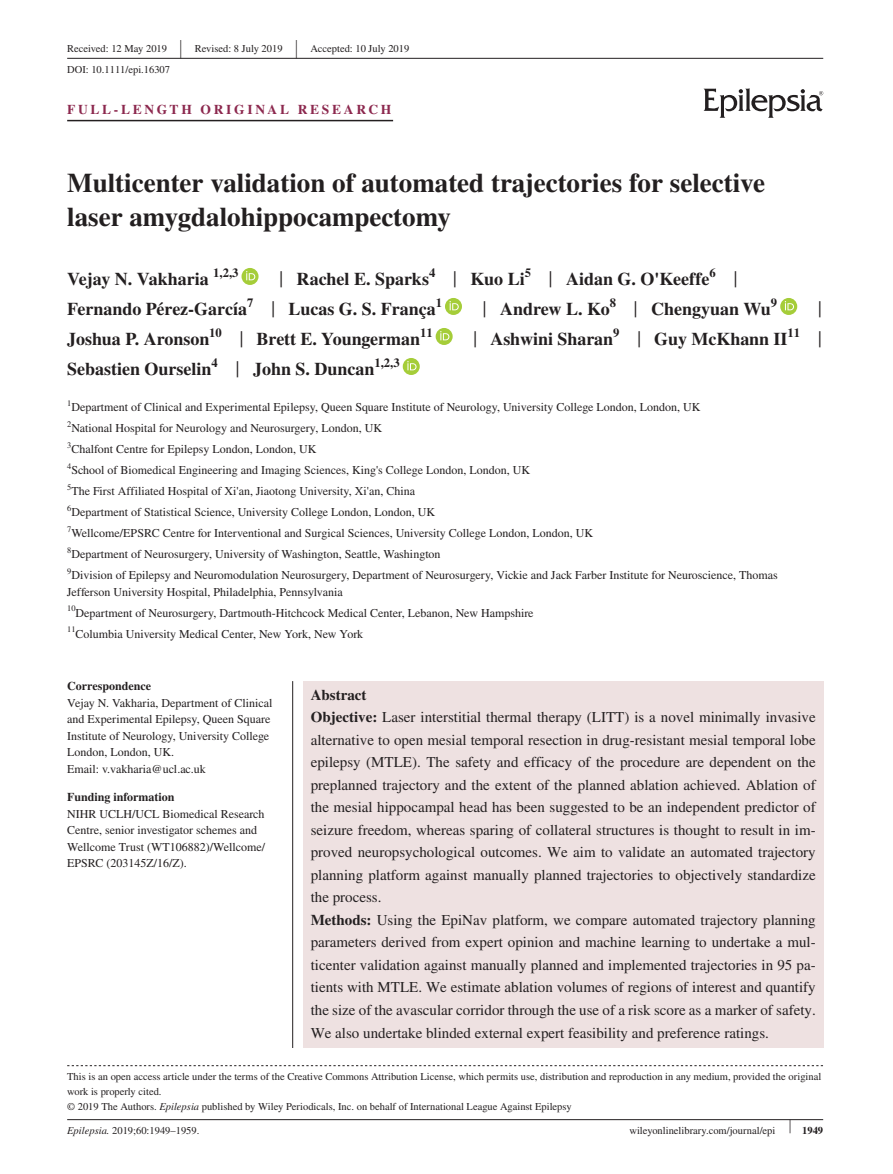
<style>
.page{position:relative;width:893px;height:1174px;background:#fff}
.page>*{position:absolute;margin:0;border:0;box-sizing:border-box;transform-origin:0 0}
.t1{font:700 27px/34.5px "STIX";color:#231f20}
.t2{font:26.55px "STIX";color:#231f20;scale:.4 1}
.t3{font:23.4px "STIX";color:#231f20;scale:.77 1}
.t4{font:700 18px/30px "STIX";color:#231f20}
.t5{font:15px/22.5px "STIX";color:#231f20}
.t6{font:700 13.5px "STIX";letter-spacing:.2em;color:#8c284e}
.t7{font:12px/16.5px "STIX";color:#231f20}
.t8{font:700 12px "STIX";color:#231f20}
.t9{font:10.5px/15px "STIX";color:#231f20}
.t10{font:8.4px "STIX";color:#231f20}
.s1{font-weight:400;font-size:23.4px}
.s2{font-weight:700}
.s3{font-style:italic}
.s4{font-size:19.5px}
</style>
<div class="page">
<hr style="left:67px;top:1119px;width:756px;height:1px;background:#231f20">
<svg style="left:704px;top:88px;width:119px;height:30px"></svg>
<hr style="left:67px;top:58px;width:756px;height:1px;background:#231f20">
<hr style="left:67px;top:120px;width:326px;height:1px;background:#231f20">
<svg style="left:242px;top:268px;width:17px;height:17px"></svg>
<svg style="left:246px;top:271px;width:9px;height:9px"></svg>
<div style="left:445px;top:298px;width:17px;height:17px;background:#a5cd39;border-radius:50%"></div>
<svg style="left:449px;top:301px;width:10px;height:9px"></svg>
<div style="left:780px;top:298px;width:17px;height:17px;background:#a5cd39;border-radius:50%"></div>
<svg style="left:785px;top:301px;width:9px;height:9px"></svg>
<svg style="left:436px;top:328px;width:17px;height:17px"></svg>
<svg style="left:440px;top:331px;width:9px;height:9px"></svg>
<svg style="left:403px;top:358px;width:17px;height:17px"></svg>
<svg style="left:407px;top:361px;width:9px;height:9px"></svg>
<svg style="left:67px;top:1065px;width:756px;height:1px"></svg>
<div style="left:303px;top:681px;width:520px;height:367px;background:#eee1e1"></div>
<hr style="left:292px;top:681px;width:1px;height:367px;background:#231f20">
<p class="t9" style="left:67px;top:41px;width:101px">Received: 12 May 2019</p>
<h2 class="t2" style="left:180px;top:31px;width:7px">|</h2>
<p class="t9" style="left:195px;top:41px;width:89px">Revised: 8 July 2019</p>
<h2 class="t2" style="left:295px;top:31px;width:7px">|</h2>
<p class="t9" style="left:310px;top:41px;width:100px">Accepted: 10 July 2019</p>
<p class="t9" style="left:67px;top:63px;width:104px">DOI: 10.1111/epi.16307</p>
<p class="t6" style="left:67px;top:101px;width:326px">FULL‐LENGTH ORIGINAL RESEARCH</p>
<h1 class="t1" style="left:67px;top:165px;width:699px">Multicenter validation of automated trajectories for selective laser amygdalohippocampectomy</h1>
<h3 class="t4" style="left:67px;top:264px;width:173px">Vejay N. Vakharia <sup>1,2,3</sup></h3>
<h3 class="t4" style="left:67px;top:264px;width:672px;text-indent:212px"><span class="s1">|</span> Rachel E. Sparks<sup>4</sup> <span class="s1">|</span> Kuo Li<sup>5</sup> <span class="s1">|</span> Aidan G. O'Keeffe<sup>6</sup> <span class="s1">|<br></span>Fernando Pérez‐García<sup>7</sup> <span class="s1">|</span> Lucas G. S. França<sup>1</sup></h3>
<h3 class="t4" style="left:483px;top:294px;width:296px"><span class="s1">|</span> Andrew L. Ko<sup>8</sup> <span class="s1">|</span> Chengyuan Wu<sup>9</sup></h3>
<h3 class="t3" style="left:818px;top:293px;width:6px">|</h3>
<h3 class="t4" style="left:67px;top:324px;width:367px">Joshua P. Aronson<sup>10</sup> <span class="s1">|</span> Brett E. Youngerman<sup>11</sup></h3>
<h3 class="t4" style="left:474px;top:324px;width:350px"><span class="s1">|</span> Ashwini Sharan<sup>9</sup> <span class="s1">|</span> Guy McKhann II<sup>11</sup> <span class="s1">|</span></h3>
<h3 class="t4" style="left:67px;top:354px;width:334px">Sebastien Ourselin<sup>4</sup> <span class="s1">|</span> John S. Duncan<sup>1,2,3</sup></h3>
<p class="t10" style="left:67px;top:397px;width:6px">1</p>
<p class="t7" style="left:71px;top:399px;width:631px">Department of Clinical and Experimental Epilepsy, Queen Square Institute of Neurology, University College London, London, UK</p>
<p class="t10" style="left:67px;top:418px;width:6px">2</p>
<p class="t7" style="left:71px;top:420px;width:312px">National Hospital for Neurology and Neurosurgery, London, UK</p>
<p class="t10" style="left:67px;top:439px;width:6px">3</p>
<p class="t7" style="left:71px;top:441px;width:247px">Chalfont Centre for Epilepsy London, London, UK</p>
<p class="t10" style="left:67px;top:460px;width:6px">4</p>
<p class="t7" style="left:71px;top:462px;width:460px">School of Biomedical Engineering and Imaging Sciences, King's College London, London, UK</p>
<p class="t10" style="left:67px;top:481px;width:6px">5</p>
<p class="t7" style="left:71px;top:483px;width:345px">The First Affiliated Hospital of Xi'an, Jiaotong University, Xi'an, China</p>
<p class="t10" style="left:67px;top:502px;width:6px">6</p>
<p class="t7" style="left:71px;top:504px;width:365px">Department of Statistical Science, University College London, London, UK</p>
<p class="t10" style="left:67px;top:523px;width:6px">7</p>
<p class="t7" style="left:71px;top:525px;width:523px">Wellcome/EPSRC Centre for Interventional and Surgical Sciences, University College London, London, UK</p>
<p class="t10" style="left:67px;top:544px;width:6px">8</p>
<p class="t7" style="left:71px;top:546px;width:371px">Department of Neurosurgery, University of Washington, Seattle, Washington</p>
<p class="t10" style="left:67px;top:565px;width:6px">9</p>
<p class="t7" style="left:67px;top:567px;width:712px;text-indent:4px">Division of Epilepsy and Neuromodulation Neurosurgery, Department of Neurosurgery, Vickie and Jack Farber Institute for Neuroscience, Thomas<br>Jefferson University Hospital, Philadelphia, Pennsylvania</p>
<p class="t10" style="left:67px;top:602px;width:10px">10</p>
<p class="t7" style="left:76px;top:605px;width:460px">Department of Neurosurgery, Dartmouth‐Hitchcock Medical Center, Lebanon, New Hampshire</p>
<p class="t10" style="left:67px;top:623px;width:10px">11</p>
<p class="t7" style="left:76px;top:626px;width:289px">Columbia University Medical Center, New York, New York</p>
<p class="t8" style="left:67px;top:679px;width:85px">Correspondence</p>
<p class="t7" style="left:67px;top:695px;width:207px">Vejay N. Vakharia, Department of Clinical and Experimental Epilepsy, Queen Square Institute of Neurology, University College London, London, UK.<br>Email: v.vakharia@ucl.ac.uk</p>
<p class="t8" style="left:67px;top:790px;width:109px">Funding information</p>
<p class="t7" style="left:67px;top:806px;width:199px">NIHR UCLH/UCL Biomedical Research Centre, senior investigator schemes and Wellcome Trust (WT106882)/Wellcome/ EPSRC (203145Z/16/Z).</p>
<p class="t5" style="left:311px;top:684px;width:507px"><span class="s2">Abstract<br>Objective:</span> Laser interstitial thermal therapy (LITT) is a novel minimally invasive alternative to open mesial temporal resection in drug‐resistant mesial temporal lobe epilepsy (MTLE). The safety and efficacy of the procedure are dependent on the preplanned trajectory and the extent of the planned ablation achieved. Ablation of the mesial hippocampal head has been suggested to be an independent predictor of seizure freedom, whereas sparing of collateral structures is thought to result in im&shy;proved neuropsychological outcomes. We aim to validate an automated trajectory planning platform against manually planned trajectories to objectively standardize the process.<br><span class="s2">Methods:</span> Using the EpiNav platform, we compare automated trajectory planning parameters derived from expert opinion and machine learning to undertake a mul&shy;ticenter validation against manually planned and implemented trajectories in 95 pa&shy;tients with MTLE. We estimate ablation volumes of regions of interest and quantify the size of the avascular corridor through the use of a risk score as a marker of safety.<br>We also undertake blinded external expert feasibility and preference ratings.</p>
<p class="t9" style="left:67px;top:1069px;width:756px">This is an open access article under the terms of the Creative Commons Attribution License, which permits use, distribution and reproduction in any medium, provided the original work is properly cited.<br>© 2019 The Authors. <span class="s3">Epilepsia</span> published by Wiley Periodicals, Inc. on behalf of International League Against Epilepsy</p>
<p class="t9" style="left:67px;top:1123px;width:134px"><span class="s3">Epilepsia.</span> 2019;60:1949–1959.</p>
<p class="t9" style="left:629px;top:1123px;width:195px">wileyonlinelibrary.com/journal/epi <span class="s4">|</span> <span class="s2">1949</span></p>
</div>
